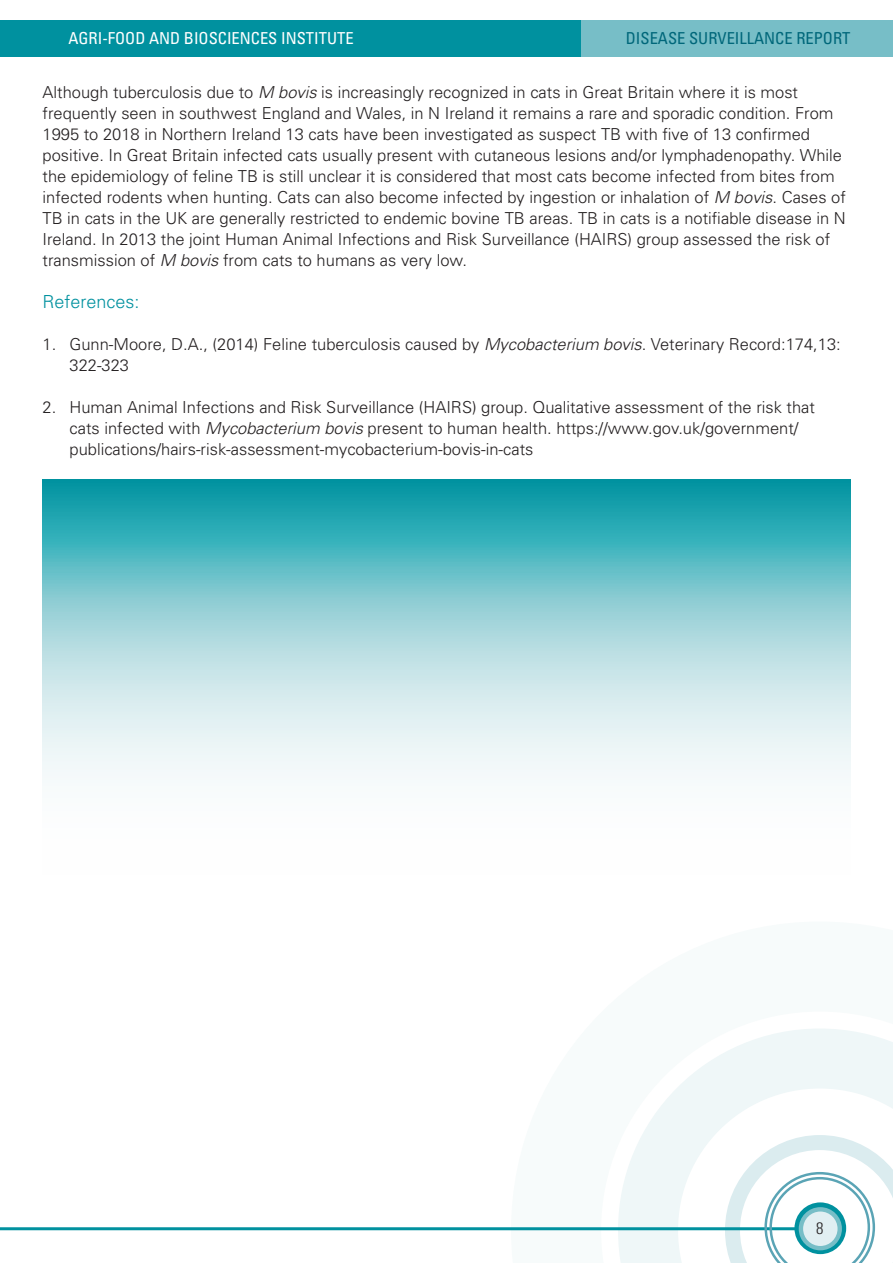
<style>
.page{position:relative;width:893px;height:1263px;background:#fff}
.page>*{position:absolute;margin:0;border:0;box-sizing:border-box;transform-origin:0 0}
.Disease_Headline{font:300 18px "Univers";color:#00919f}
.t1{font:300 16.5px/21px "Univers";color:#231f20}
.t2{font:condensed 16.5px "Univers";color:#fff}
.t3{font:condensed 16.5px "Univers";color:#00677a}
.t4{font:300 condensed 16.5px "Univers";color:#231f20}
.s1{font-style:italic}
</style>
<div class="page">
<svg style="left:511px;top:1029px;width:382px;height:234px"></svg>
<hr style="left:0;top:1227px;width:833px;height:3px;background:#00919f">
<div style="left:0;top:20px;width:582px;height:36px;background:#00919f"></div>
<div style="left:582px;top:20px;width:311px;height:36px;background:#77bec7"></div>
<svg style="left:725px;top:1135px;width:168px;height:128px"></svg>
<svg style="left:43px;top:479px;width:807px;height:297px;background:#92d0d6"></svg>
<p class="t2" style="left:68px;top:28px;width:287px">AGRI-FOOD AND BIOSCIENCES INSTITUTE</p>
<p class="t3" style="left:626px;top:28px;width:226px">DISEASE SURVEILLANCE REPORT</p>
<p class="t1" style="left:43px;top:82px;width:805px">Although tuberculosis due to <span class="s1">M bovis</span> is increasingly recognized in cats in Great Britain where it is most frequently seen in southwest England and Wales, in N Ireland it remains a rare and sporadic condition. From 1995 to 2018 in Northern Ireland 13 cats have been investigated as suspect TB with five of 13 confirmed positive. In Great Britain infected cats usually present with cutaneous lesions and/or lymphadenopathy. While the epidemiology of feline TB is still unclear it is considered that most cats become infected from bites from infected rodents when hunting. Cats can also become infected by ingestion or inhalation of <span class="s1">M bovis</span>. Cases of TB in cats in the UK are generally restricted to endemic bovine TB areas. TB in cats is a notifiable disease in N Ireland. In 2013 the joint Human Animal Infections and Risk Surveillance (HAIRS) group assessed the risk of transmission of <span class="s1">M bovis</span> from cats to humans as very low.</p>
<p class="Disease_Headline" style="left:43px;top:291px;width:99px">References:</p>
<p class="t1" style="left:70px;top:334px;width:773px;text-indent:-27px">1. Gunn-Moore, D.A., (2014) Feline tuberculosis caused by <span class="s1">Mycobacterium bovis</span>. Veterinary Record:174,13:<br>322-323</p>
<p class="t1" style="left:70px;top:397px;width:747px;text-indent:-27px">2. Human Animal Infections and Risk Surveillance (HAIRS) group. Qualitative assessment of the risk that cats infected with <span class="s1">Mycobacterium bovis</span> present to human health. https://www.gov.uk/government/ publications/hairs-risk-assessment-mycobacterium-bovis-in-cats</p>
<p class="t4" style="left:816px;top:1218px;width:9px">8</p>
</div>
